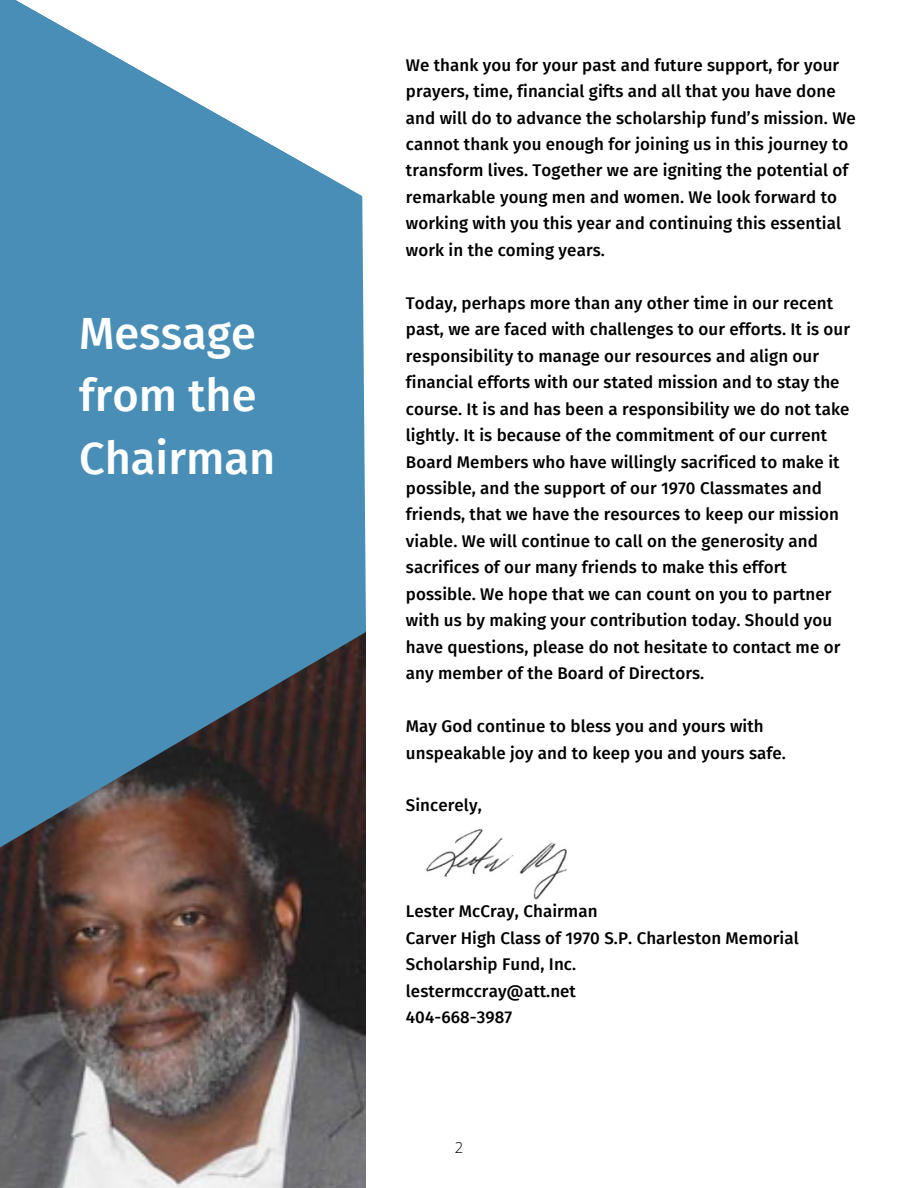
<style>
.page{position:relative;width:918px;height:1188px;background:#fff}
.page>*{position:absolute;margin:0;border:0;box-sizing:border-box;transform-origin:0 0}
.t1{font:500 45.15px/62.4px "Fira Sans";color:#fff}
.t2{font:500 16.95px/26.4px "Fira Sans";letter-spacing:.005em;color:#000}
.t3{font:300 15px "Open Sans";color:#000}
</style>
<div class="page">
<img style="left:0;top:853px;width:366px;height:335px">
<svg style="left:0;top:0;width:366px;height:853px;background:#5c8dab"></svg>
<img style="left:426px;top:829px;width:142px;height:71px">
<p class="t1" style="left:79px;top:302px;width:198px">Message from the<br>Chairman</p>
<p class="t2" style="left:406px;top:52px;width:451px">We thank you for your past and future support, for your prayers, time, financial gifts and all that you have done and will do to advance the scholarship fund’s mission. We cannot thank you enough for joining us in this journey to transform lives. Together we are igniting the potential of remarkable young men and women. We look forward to working with you this year and continuing this essential work in the coming years.</p>
<p class="t2" style="left:406px;top:290px;width:446px">Today, perhaps more than any other time in our recent past, we are faced with challenges to our efforts. It is our responsibility to manage our resources and align our financial efforts with our stated mission and to stay the course. It is and has been a responsibility we do not take lightly. It is because of the commitment of our current Board Members who have willingly sacrificed to make it possible, and the support of our 1970 Classmates and friends, that we have the resources to keep our mission viable. We will continue to call on the generosity and sacrifices of our many friends to make this effort possible. We hope that we can count on you to partner with us by making your contribution today. Should you have questions, please do not hesitate to contact me or any member of the Board of Directors.</p>
<p class="t2" style="left:406px;top:713px;width:382px">May God continue to bless you and yours with unspeakable joy and to keep you and yours safe.</p>
<p class="t2" style="left:406px;top:793px;width:77px">Sincerely,</p>
<p class="t2" style="left:406px;top:898px;width:193px">Lester McCray, Chairman</p>
<p class="t2" style="left:406px;top:925px;width:394px">Carver High Class of 1970 S.P. Charleston Memorial<br>Scholarship Fund, Inc.</p>
<p class="t2" style="left:406px;top:978px;width:172px">lestermccray@att.net</p>
<p class="t2" style="left:406px;top:1004px;width:108px">404-668-3987</p>
<p class="t3" style="left:455px;top:1137px;width:10px">2</p>
</div>
